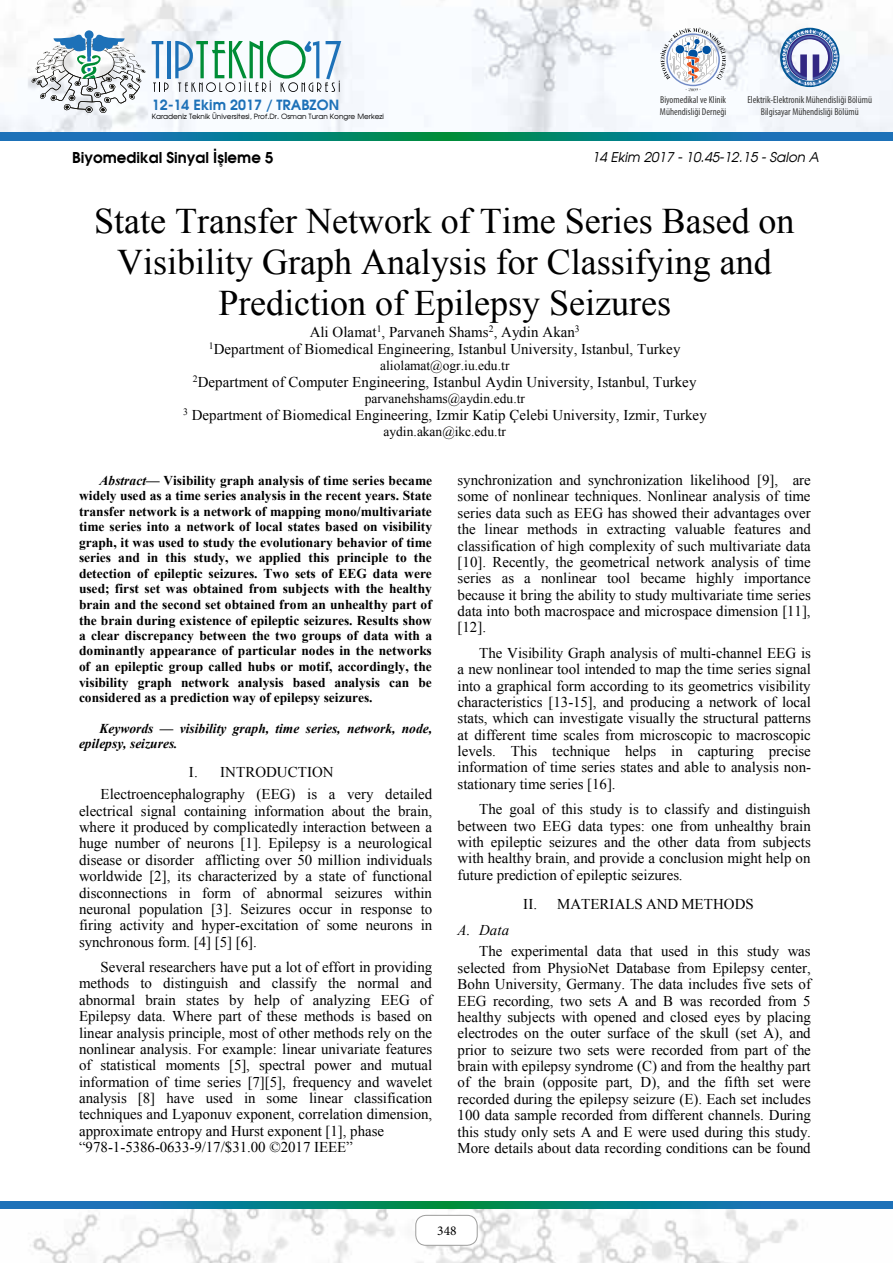
<style>
.page{position:relative;width:893px;height:1263px;background:#fff}
.page>*{position:absolute;margin:0;border:0;box-sizing:border-box;transform-origin:0 0}
.t1{font:36px/41.4px "Times New Roman";color:#000;text-align:center}
.t2{font:15px/16.4px "Times New Roman";color:#000;text-align:justify}
.t3{font:700 15px "Avalon";color:#000}
.t4{font:italic 15px "Times New Roman";color:#000}
.t5{font:700 14.1px "Avalon";color:#1d71b8}
.t6{font:700 13.5px/15.6px "Times New Roman";letter-spacing:-.005em;color:#000;text-align:justify}
.t7{font:13.5px "Times New Roman";color:#000}
.t8{font:italic 700 13.5px/15.6px "Times New Roman";letter-spacing:.005em;color:#000}
.t9{font:italic 13.5px "Avalon";color:#000}
.t10{font:13.5px "Minion Pro";color:#000}
.t11{font:condensed 10.05px/12.1px "Myriad Pro";color:#3c3c3b;text-align:center}
.t12{font:7.2px "Avalon Plain";color:#000}
.s1{font-style:italic}
</style>
<div class="page">
<img style="left:0;top:0;width:893px;height:133px">
<svg style="left:152px;top:41px;width:17px;height:51px"></svg>
<hr style="left:167px;top:41px;width:3px;height:37px;background:#1d71b8">
<svg style="left:175px;top:40px;width:166px;height:52px"></svg>
<svg style="left:85px;top:30px;width:9px;height:9px"></svg>
<svg style="left:32px;top:34px;width:113px;height:79px"></svg>
<svg style="left:660px;top:28px;width:66px;height:63px"></svg>
<svg style="left:780px;top:28px;width:59px;height:59px"></svg>
<svg style="left:0;top:133px;width:893px;height:7px;background:#0c7c8e"></svg>
<img style="left:0;top:1208px;width:893px;height:55px">
<svg style="left:0;top:1201px;width:893px;height:7px;background:#0c7c8e"></svg>
<div style="left:416px;top:1215px;width:61px;height:30px;background:#fff;border-radius:10px"></div>
<div style="left:416px;top:1215px;width:61px;height:30px;border:1px solid #9d9d9c;border-radius:10px"></div>
<p class="t5" style="left:152px;top:95px;width:189px">12-14 Ekim 2017 / TRABZON</p>
<p class="t12" style="left:152px;top:112px;width:234px">Karadeniz Teknik Üniversitesi, Prof.Dr. Osman Turan Kongre Merkezi</p>
<p class="t11" style="left:660px;top:93px;width:68px;text-align:left">Biyomedikal ve Klinik<br>Mühendisliği Derneği</p>
<p class="t11" style="left:747px;top:93px;width:126px">Elektrik-Elektronik Mühendisliği Bölümü<br>Bilgisayar Mühendisliği Bölümü</p>
<p class="t3" style="left:72px;top:148px;width:203px">Biyomedikal Sinyal İşleme 5</p>
<p class="t9" style="left:592px;top:149px;width:229px">14 Ekim 2017 - 10.45-12.15 - Salon A</p>
<h1 class="t1" style="left:94px;top:199px;width:702px">State Transfer Network of Time Series Based on<br>Visibility Graph Analysis for Classifying and<br>Prediction of Epilepsy Seizures</h1>
<p class="t2" style="left:209px;top:323px;width:473px;line-height:17.2px;text-align:center">Ali Olamat<sup>1</sup>, Parvaneh Shams<sup>2</sup>, Aydin Akan<sup>3<br>1</sup>Department of Biomedical Engineering, Istanbul University, Istanbul, Turkey</p>
<p class="t7" style="left:380px;top:357px;width:131px">aliolamat@ogr.iu.edu.tr</p>
<p class="t2" style="left:193px;top:374px;width:505px"><sup>2</sup>Department of Computer Engineering, Istanbul Aydin University, Istanbul, Turkey</p>
<p class="t7" style="left:365px;top:390px;width:162px">parvanehshams@aydin.edu.tr</p>
<p class="t2" style="left:183px;top:407px;width:525px"><sup>3</sup> Department of Biomedical Engineering, Izmir Katip Çelebi University, Izmir, Turkey</p>
<p class="t7" style="left:384px;top:422px;width:124px">aydin.akan@ikc.edu.tr</p>
<p class="t6" style="left:79px;top:472px;width:355px;text-indent:21px"><span class="s1">Abstract</span>— Visibility graph analysis of time series became widely used as a time series analysis in the recent years. State transfer network is a network of mapping mono/multivariate time series into a network of local states based on visibility graph, it was used to study the evolutionary behavior of time series and in this study, we applied this principle to the detection of epileptic seizures. Two sets of EEG data were used; first set was obtained from subjects with the healthy brain and the second set obtained from an unhealthy part of the brain during existence of epileptic seizures. Results show a clear discrepancy between the two groups of data with a dominantly appearance of particular nodes in the networks of an epileptic group called hubs or motif, accordingly, the visibility graph network analysis based analysis can be considered as a prediction way of epilepsy seizures.</p>
<p class="t8" style="left:79px;top:720px;width:355px;text-indent:21px">Keywords — visibility graph, time series, network, node, epilepsy, seizures.</p>
<p class="t2" style="left:101px;top:760px;width:333px;line-height:22.6px;text-indent:88px">I. INTRODUCTION<br>Electroencephalography (EEG) is a very detailed</p>
<p class="t2" style="left:79px;top:802px;width:355px">electrical signal containing information about the brain, where it produced by complicatedly interaction between a huge number of neurons [1]. Epilepsy is a neurological disease or disorder afflicting over 50 million individuals worldwide [2], its characterized by a state of functional disconnections in form of abnormal seizures within neuronal population [3]. Seizures occur in response to firing activity and hyper-excitation of some neurons in synchronous form. [4] [5] [6].</p>
<p class="t2" style="left:79px;top:959px;width:355px;text-align:left;text-indent:22px">Several researchers have put a lot of effort in providing methods to distinguish and classify the normal and abnormal brain states by help of analyzing EEG of Epilepsy data. Where part of these methods is based on linear analysis principle, most of other methods rely on the nonlinear analysis. For example: linear univariate features of statistical moments [5], spectral power and mutual information of time series [7][5], frequency and wavelet analysis [8] have used in some linear classification techniques and Lyaponuv exponent, correlation dimension, approximate entropy and Hurst exponent [1], phase “978-1-5386-0633-9/17/$31.00 ©2017 IEEE”</p>
<p class="t2" style="left:458px;top:471px;width:355px">synchronization and synchronization likelihood [9], are some of nonlinear techniques. Nonlinear analysis of time series data such as EEG has showed their advantages over the linear methods in extracting valuable features and classification of high complexity of such multivariate data [10]. Recently, the geometrical network analysis of time series as a nonlinear tool became highly importance because it bring the ability to study multivariate time series data into both macrospace and microspace dimension [11], [12].</p>
<p class="t2" style="left:458px;top:644px;width:355px;text-indent:22px">The Visibility Graph analysis of multi-channel EEG is a new nonlinear tool intended to map the time series signal into a graphical form according to its geometrics visibility characteristics [13-15], and producing a network of local stats, which can investigate visually the structural patterns at different time scales from microscopic to macroscopic levels. This technique helps in capturing precise information of time series states and able to analysis non&shy;stationary time series [16].</p>
<p class="t2" style="left:458px;top:801px;width:355px;text-indent:22px">The goal of this study is to classify and distinguish between two EEG data types: one from unhealthy brain with epileptic seizures and the other data from subjects with healthy brain, and provide a conclusion might help on future prediction of epileptic seizures.</p>
<p class="t2" style="left:523px;top:895px;width:232px">II. MATERIALS AND METHODS</p>
<p class="t4" style="left:458px;top:920px;width:53px">A. Data</p>
<p class="t2" style="left:458px;top:943px;width:355px;text-indent:22px">The experimental data that used in this study was selected from PhysioNet Database from Epilepsy center, Bohn University, Germany. The data includes five sets of EEG recording, two sets A and B was recorded from 5 healthy subjects with opened and closed eyes by placing electrodes on the outer surface of the skull (set A), and prior to seizure two sets were recorded from part of the brain with epilepsy syndrome (C) and from the healthy part of the brain (opposite part, D), and the fifth set were recorded during the epilepsy seizure (E). Each set includes 100 data sample recorded from different channels. During this study only sets A and E were used during this study.<br>More details about data recording conditions can be found</p>
<p class="t10" style="left:437px;top:1222px;width:21px">348</p>
</div>
